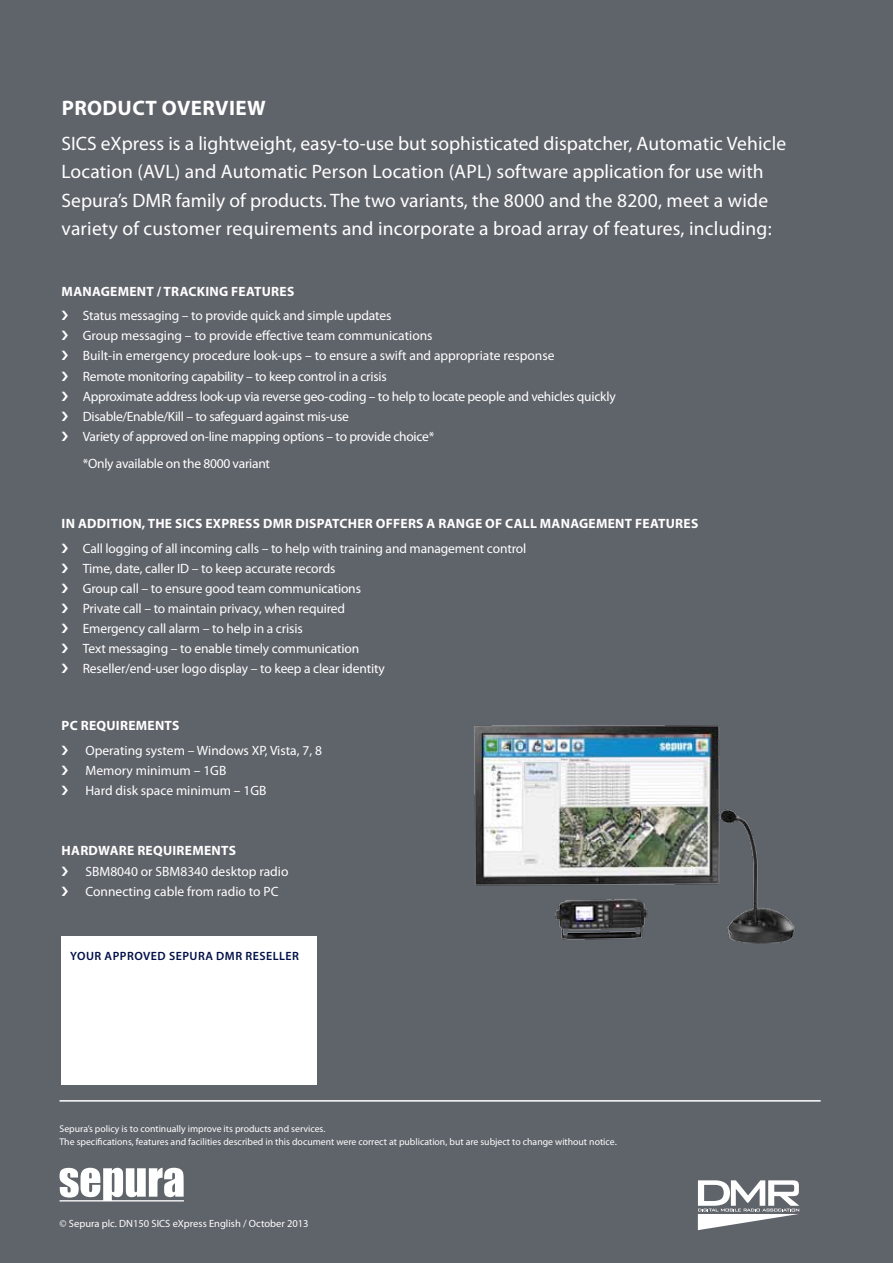
<style>
.page{position:relative;width:893px;height:1263px;background:#5f636a}
.page>*{position:absolute;margin:0;border:0;box-sizing:border-box;transform-origin:0 0}
.t1{font:700 21px "Myriad Pro";letter-spacing:.02em;color:#fff}
.t2{font:19.5px/28.5px "Myriad Pro";letter-spacing:.005em;color:#fff}
.t3{font:13.5px/20.1px "Myriad Pro";letter-spacing:-.01em;color:#fff}
.t4{font:700 13.5px "Myriad Pro";letter-spacing:.02em;color:#fff}
.t5{font:600 12px "Myriad Pro";letter-spacing:.04em;color:#000f47}
.t6{font:10.5px "Myriad Pro";color:#fff}
.t7{font:9.75px/13px "Myriad Pro";color:#fff}
.s1{font-size:10.5px}
</style>
<div class="page">
<svg style="left:60px;top:1168px;width:124px;height:33px"></svg>
<svg style="left:698px;top:1180px;width:101px;height:50px"></svg>
<hr style="left:60px;top:1100px;width:761px;height:1px;background:#fff">
<img style="left:458px;top:720px;width:351px;height:227px">
<div style="left:62px;top:936px;width:255px;height:149px;background:#fff"></div>
<svg style="left:62px;top:745px;width:6px;height:10px"></svg>
<svg style="left:62px;top:765px;width:6px;height:10px"></svg>
<svg style="left:62px;top:785px;width:6px;height:10px"></svg>
<svg style="left:62px;top:866px;width:6px;height:9px"></svg>
<svg style="left:62px;top:886px;width:6px;height:10px"></svg>
<svg style="left:62px;top:311px;width:6px;height:9px"></svg>
<svg style="left:62px;top:331px;width:6px;height:9px"></svg>
<svg style="left:62px;top:351px;width:6px;height:9px"></svg>
<svg style="left:62px;top:371px;width:6px;height:9px"></svg>
<svg style="left:62px;top:391px;width:6px;height:10px"></svg>
<svg style="left:62px;top:411px;width:6px;height:10px"></svg>
<svg style="left:62px;top:431px;width:6px;height:10px"></svg>
<svg style="left:62px;top:543px;width:6px;height:10px"></svg>
<svg style="left:62px;top:563px;width:6px;height:10px"></svg>
<svg style="left:62px;top:583px;width:6px;height:10px"></svg>
<svg style="left:62px;top:603px;width:6px;height:10px"></svg>
<svg style="left:62px;top:624px;width:6px;height:9px"></svg>
<svg style="left:62px;top:644px;width:6px;height:9px"></svg>
<svg style="left:62px;top:664px;width:6px;height:9px"></svg>
<h1 class="t1" style="left:62px;top:96px;width:206px">PRODUCT OVERVIEW</h1>
<h2 class="t2" style="left:62px;top:130px;width:10px">SICS</h2>
<p class="t2" style="left:62px;top:130px;width:726px;text-indent:39px">eXpress is a lightweight, easy-to-use but sophisticated dispatcher, Automatic Vehicle Location (AVL) and Automatic Person Location (APL) software application for use with Sepura’s DMR family of products. The two variants, the 8000 and the 8200, meet a wide variety of customer requirements and incorporate a broad array of features, including:</p>
<p class="t4" style="left:62px;top:284px;width:234px">MANAGEMENT / TRACKING FEATURES</p>
<p class="t3" style="left:83px;top:306px;width:534px;text-indent:-15px">Status messaging – to provide quick and simple updates<br>Group messaging – to provide effective team communications<br>Built-in emergency procedure look-ups – to ensure a swift and appropriate response<br>Remote monitoring capability – to keep control in a crisis<br>Approximate address look-up via reverse geo-coding – to help to locate people and vehicles quickly Disable/Enable/Kill – to safeguard against mis-use<br>Variety of approved on-line mapping options – to provide choice*</p>
<p class="t3" style="left:83px;top:454px;width:189px">*Only available on the 8000 variant</p>
<p class="t4" style="left:62px;top:516px;width:53px">IN ADDITION</p>
<p class="t4" style="left:142px;top:516px;width:15px">, THE</p>
<p class="t4" style="left:175px;top:516px;width:8px">SICS</p>
<p class="t4" style="left:205px;top:516px;width:109px">EXPRESS DMR DISPATCHE</p>
<p class="t4" style="left:365px;top:516px;width:92px">R OFFERS A RANGE</p>
<p class="t4" style="left:485px;top:516px;width:77px">OF CALL MANAGE</p>
<p class="t4" style="left:596px;top:516px;width:21px">MENT</p>
<p class="t4" style="left:635px;top:516px;width:17px">FEATU</p>
<p class="t4" style="left:675px;top:516px;width:14px">RES</p>
<p class="t3" style="left:68px;top:538px;width:460px">Call logging of all incoming calls – to help with training and management control</p>
<p class="t3" style="left:68px;top:558px;width:269px">Time, date, caller ID – to keep accurate records</p>
<p class="t3" style="left:83px;top:578px;width:280px">Group call – to ensure good team communications</p>
<p class="t3" style="left:68px;top:599px;width:278px">Private call – to maintain privacy, when required</p>
<p class="t3" style="left:68px;top:619px;width:236px">Emergency call alarm – to help in a crisis</p>
<p class="t3" style="left:68px;top:639px;width:292px">Text messaging – to enable timely communication</p>
<p class="t3" style="left:83px;top:659px;width:304px">Reseller/end-user logo display – to keep a clear identity</p>
<p class="t4" style="left:62px;top:718px;width:119px">PC REQUIREMENTS</p>
<p class="t3" style="left:68px;top:740px;width:255px">O perating system – Windows XP, Vista, 7, 8</p>
<p class="t3" style="left:86px;top:760px;width:142px">Memory minimum – 1GB</p>
<p class="t3" style="left:68px;top:781px;width:200px">Hard disk space minimum – 1GB</p>
<p class="t4" style="left:62px;top:843px;width:176px">HARDWARE REQUIREMENTS</p>
<p class="t3" style="left:68px;top:861px;width:222px">SBM8040 or SBM8340 desktop radio<br>Connecting cable from radio to PC</p>
<p class="t5" style="left:70px;top:949px;width:230px">YOUR APPROVED SEPURA DMR RESELLER</p>
<p class="t7" style="left:60px;top:1122px;width:559px">Sepura’s policy is to continually improve its products and services.<br>The specifications, features and facilities described in this document were correct at publication, but are subject to change without notice<span class="s1">.</span></p>
<p class="t6" style="left:60px;top:1217px;width:98px">© Sepura plc. DN150 SICS</p>
<p class="t6" style="left:173px;top:1217px;width:137px">eXpress English / October 2013</p>
</div>
